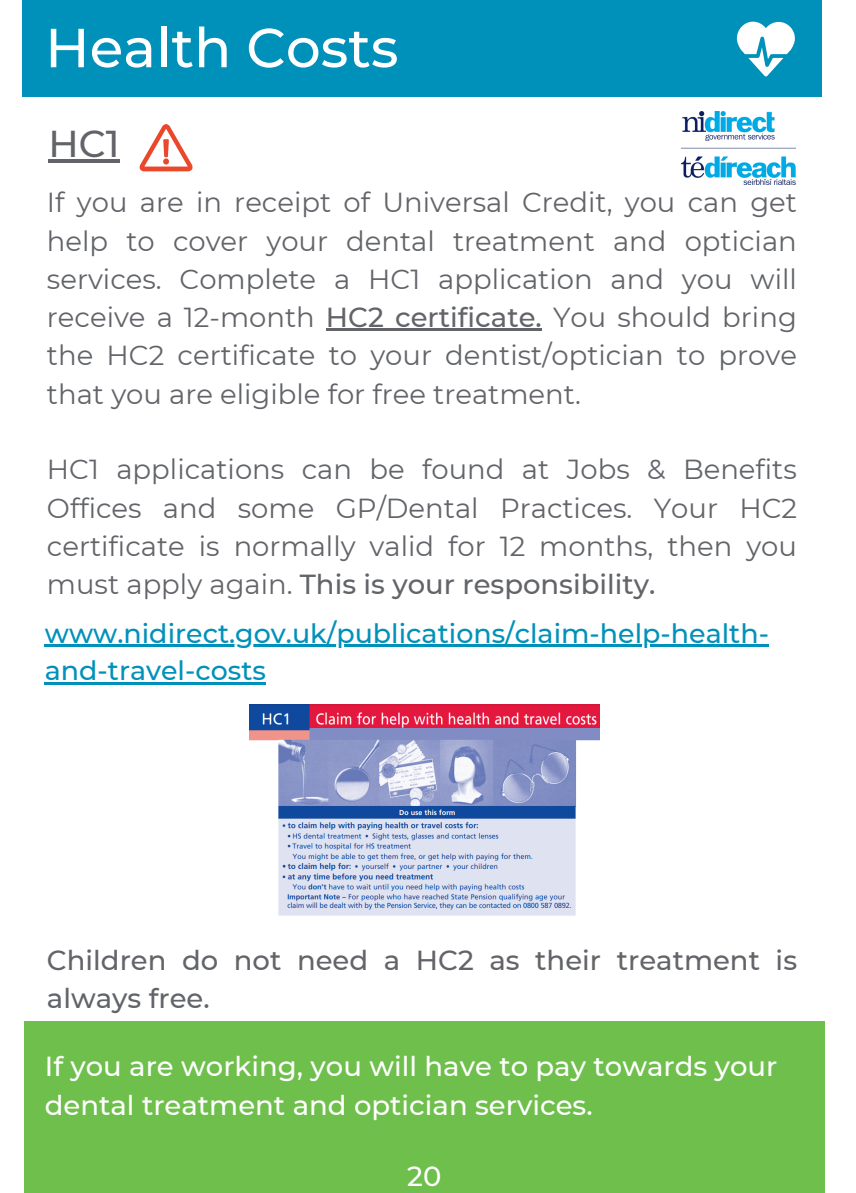
<style>
.page{position:relative;width:856px;height:1193px;background:#fff}
.page>*{position:absolute;margin:0;border:0;box-sizing:border-box;transform-origin:0 0}
.t1{font:500 54.85px "Montserrat";color:#fff}
.t2{font:500 37.35px "Montserrat";color:#626469}
.t3{font:27.5px/38.2px "Montserrat";color:#626469;text-align:justify}
.t4{font:500 27.5px/38.2px "Montserrat";color:#fff}
.t5{font:500 27.5px/38.2px "Montserrat";color:#626469}
.t6{font:500 26.9px/37.6px "Montserrat";color:#0091ba}
.s1{font-weight:500}
</style>
<div class="page">
<div style="left:22px;top:0;width:800px;height:96px;background:#0091ba"></div>
<svg style="left:737px;top:22px;width:58px;height:54px"></svg>
<hr style="left:326px;top:328px;width:216px;height:3px;background:#626469">
<img style="left:249px;top:704px;width:350px;height:211px">
<svg style="left:139px;top:124px;width:54px;height:47px"></svg>
<img style="left:681px;top:111px;width:114px;height:73px">
<hr style="left:49px;top:159px;width:71px;height:4px;background:#626469">
<div style="left:25px;top:1021px;width:799px;height:171px;background:#6fbf4c"></div>
<hr style="left:45px;top:644px;width:724px;height:2px;background:#0091ba">
<hr style="left:45px;top:682px;width:221px;height:2px;background:#0091ba">
<h1 class="t1" style="left:45px;top:14px;width:355px">Health Costs</h1>
<h2 class="t2" style="left:49px;top:121px;width:73px">HC1</h2>
<p class="t3" style="left:47px;top:183px;width:752px">If you are in receipt of Universal Credit, you can get help to cover your dental treatment and optician services. Complete a HC1 application and you will receive a 12-month <span class="s1">HC2 certificate.</span> You should bring the HC2 certificate to your dentist/optician to prove that you are eligible for free treatment.</p>
<p class="t3" style="left:47px;top:450px;width:752px">HC1 applications can be found at Jobs &amp; Benefits Offices and some GP/Dental Practices. Your HC2 certificate is normally valid for 12 months, then you must apply again. <span class="s1">This is your responsibility.</span></p>
<p class="t6" style="left:45px;top:614px;width:726px">www.nidirect.gov.uk/publications/claim-help-health&shy;and-travel-costs</p>
<p class="t5" style="left:47px;top:940px;width:752px">Children do not need a HC2 as their treatment is always free.</p>
<p class="t4" style="left:45px;top:1047px;width:734px">If you are working, you will have to pay towards your dental treatment and optician services.</p>
<p class="t4" style="left:407px;top:1156px;width:36px">20</p>
</div>
